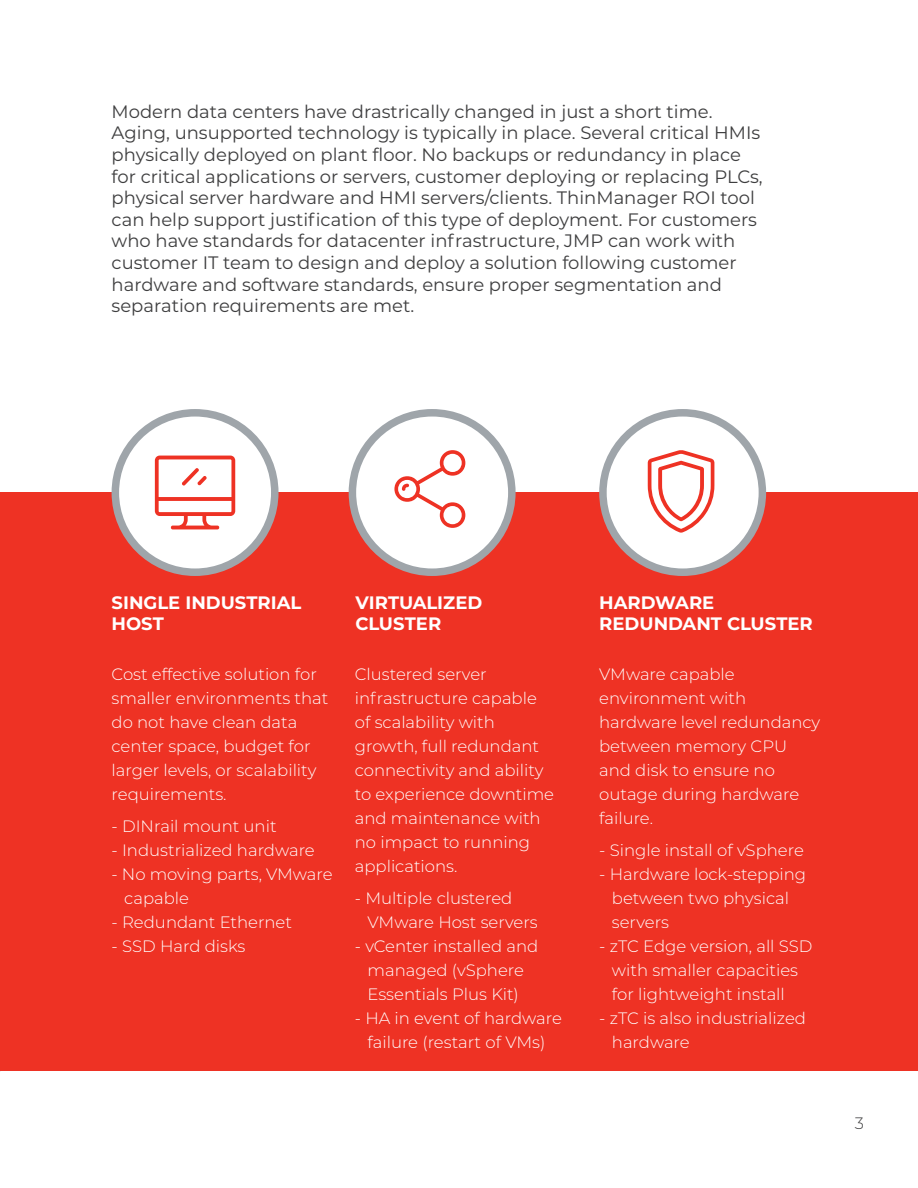
<style>
.page{position:relative;width:918px;height:1188px;background:#fff}
.page>*{position:absolute;margin:0;border:0;box-sizing:border-box;transform-origin:0 0}
.BT{font:18px/21.6px "Montserrat";color:#3e3e3f}
.H_6{font:700 18px/21.6px "Montserrat";color:#fff}
.BT-2{font:300 16.5px/24px "Montserrat";color:#fff}
.t1{font:300 16.5px "Montserrat";color:#3e3e3f}
</style>
<div class="page">
<hr style="left:0;top:0;width:1px;height:924px;background:#f2f3f4">
<img style="left:0;top:96px;width:1px;height:397px">
<div style="left:0;top:493px;width:918px;height:578px;background:#ee3224"></div>
<div style="left:115px;top:413px;width:160px;height:159px;background:#fff;border-radius:50%"></div>
<div style="left:112px;top:409px;width:167px;height:167px;border:8px solid #9fa5aa;border-radius:50%"></div>
<div style="left:352px;top:413px;width:160px;height:159px;background:#fff;border-radius:50%"></div>
<div style="left:349px;top:409px;width:167px;height:167px;border:8px solid #9fa5aa;border-radius:50%"></div>
<div style="left:603px;top:413px;width:159px;height:159px;background:#fff;border-radius:50%"></div>
<div style="left:599px;top:409px;width:167px;height:167px;border:8px solid #9fa5aa;border-radius:50%"></div>
<svg style="left:155px;top:456px;width:80px;height:73px"></svg>
<svg style="left:394px;top:450px;width:71px;height:78px"></svg>
<svg style="left:648px;top:450px;width:66px;height:83px"></svg>
<p class="BT" style="left:112px;top:100px;width:653px">Modern data centers have drastrically changed in just a short time.<br>Aging, unsupported technology is typically in place. Several critical HMIs physically deployed on plant floor. No backups or redundancy in place for critical applications or servers, customer deploying or replacing PLCs, physical server hardware and HMI servers/clients. ThinManager ROI tool can help support justification of this type of deployment. For customers who have standards for datacenter infrastructure, JMP can work with customer IT team to design and deploy a solution following customer hardware and software standards, ensure proper segmentation and separation requirements are met.</p>
<p class="H_6" style="left:112px;top:591px;width:191px">SINGLE INDUSTRIAL<br>HOST</p>
<p class="H_6" style="left:355px;top:591px;width:129px">VIRTUALIZED<br>CLUSTER</p>
<p class="H_6" style="left:599px;top:591px;width:215px">HARDWARE<br>REDUNDANT CLUSTER</p>
<p class="BT-2" style="left:112px;top:661px;width:218px">Cost effective solution for smaller environments that do not have clean data center space, budget for larger levels, or scalability requirements.</p>
<p class="BT-2" style="left:112px;top:814px;width:167px">- DINrail mount unit</p>
<p class="BT-2" style="left:112px;top:838px;width:205px">- Industrialized hardware</p>
<p class="BT-2" style="left:124px;top:862px;width:210px;text-indent:-13px">- No moving parts, VMware capable</p>
<p class="BT-2" style="left:112px;top:910px;width:182px">- Redundant Ethernet</p>
<p class="BT-2" style="left:112px;top:934px;width:135px">- SSD Hard disks</p>
<p class="BT-2" style="left:355px;top:661px;width:201px">Clustered server infrastructure capable of scalability with growth, full redundant connectivity and ability to experience downtime and maintenance with no impact to running applications.</p>
<p class="BT-2" style="left:368px;top:886px;width:172px;text-indent:-13px">- Multiple clustered<br>VMware Host servers</p>
<p class="BT-2" style="left:355px;top:934px;width:185px;text-align:center">- vCenter installed and managed (vSphere<br>Essentials Plus Kit)</p>
<p class="BT-2" style="left:355px;top:1006px;width:209px;text-align:center">- HA in event of hardware failure (restart of VMs)</p>
<p class="BT-2" style="left:599px;top:661px;width:223px">VMware capable environment with hardware level redundancy between memory CPU and disk to ensure no outage during hardware failure.</p>
<p class="BT-2" style="left:599px;top:838px;width:206px">- Single install of vSphere</p>
<p class="BT-2" style="left:612px;top:862px;width:196px;text-indent:-13px">- Hardware lock-stepping between two physical servers</p>
<p class="BT-2" style="left:612px;top:934px;width:202px;text-indent:-13px">- zTC Edge version, all SSD with smaller capacities for lightweight install</p>
<p class="BT-2" style="left:612px;top:1006px;width:196px;text-indent:-13px">- zTC is also industrialized hardware</p>
<p class="t1" style="left:855px;top:1112px;width:11px">3</p>
</div>
